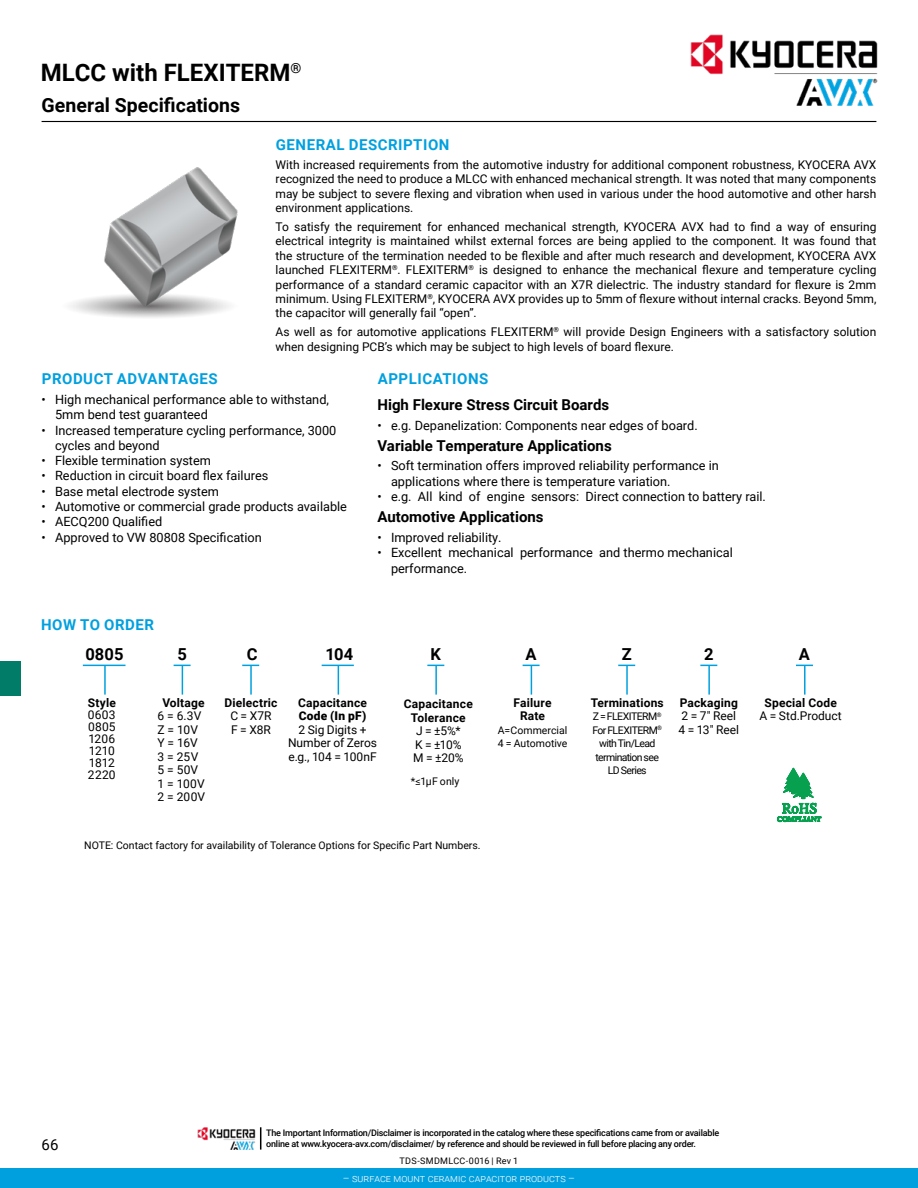
<style>
.page{position:relative;width:918px;height:1188px;background:#fff}
.page>*{position:absolute;margin:0;border:0;box-sizing:border-box;transform-origin:0 0}
.t1{font:700 24px "Roboto";color:#000}
.t2{font:700 19.5px "Roboto";color:#000}
.t3{font:700 16.5px "Roboto";letter-spacing:.005em;color:#000}
.t4{font:700 15px "Roboto";color:#000}
.t5{font:700 15px "Roboto";letter-spacing:.035em;color:#00a0df}
.t6{font:15px "Roboto";color:#000}
.t7{font:12.75px/15.3px "Roboto";color:#000}
.t8{font:12px/13.5px "Roboto";color:#000}
.t9{font:700 12px/13.5px "Roboto";letter-spacing:.015em;color:#000;text-align:center}
.t10{font:900 12px "Roboto";letter-spacing:.02em;color:#000}
.t11{font:10.5px/13.5px "Roboto";color:#000}
.t12{font:10.5px/13.5px "Roboto";letter-spacing:-.055em;color:#000;text-align:center}
.t13{font:300 10.5px "Roboto";color:#fff}
.t14{font:500 9px/10.8px "Roboto";letter-spacing:-.025em;color:#000}
.t15{font:9px "Roboto";letter-spacing:.03em;color:#000}
</style>
<div class="page">
<hr style="left:42px;top:121px;width:834px;height:1px;background:#000">
<div style="left:0;top:662px;width:21px;height:34px;background:#007c69"></div>
<img style="left:70px;top:167px;width:168px;height:151px">
<hr style="left:83px;top:665px;width:43px;height:1px;background:#00a0df">
<hr style="left:104px;top:665px;width:2px;height:30px;background:#00a0df">
<svg style="left:174px;top:665px;width:17px;height:1px"></svg>
<hr style="left:182px;top:665px;width:1px;height:30px;background:#00a0df">
<svg style="left:242px;top:665px;width:17px;height:1px"></svg>
<hr style="left:250px;top:665px;width:2px;height:30px;background:#00a0df">
<svg style="left:427px;top:665px;width:17px;height:1px"></svg>
<hr style="left:435px;top:665px;width:2px;height:30px;background:#00a0df">
<svg style="left:523px;top:665px;width:17px;height:1px"></svg>
<hr style="left:531px;top:665px;width:1px;height:30px;background:#00a0df">
<svg style="left:700px;top:665px;width:17px;height:1px"></svg>
<hr style="left:708px;top:665px;width:2px;height:30px;background:#00a0df">
<svg style="left:618px;top:665px;width:17px;height:1px"></svg>
<hr style="left:626px;top:665px;width:2px;height:30px;background:#00a0df">
<hr style="left:322px;top:665px;width:32px;height:1px;background:#00a0df">
<hr style="left:338px;top:665px;width:1px;height:30px;background:#00a0df">
<svg style="left:776px;top:664px;width:46px;height:159px"></svg>
<img style="left:669px;top:34px;width:209px;height:87px">
<div style="left:0;top:1169px;width:918px;height:19px;background:#00a0df"></div>
<img style="left:198px;top:1127px;width:57px;height:23px">
<svg style="left:260px;top:1127px;width:1px;height:23px"></svg>
<h1 class="t1" style="left:41px;top:56px;width:262px">MLCC with FLEXITERM<sup>®</sup></h1>
<h2 class="t2" style="left:42px;top:92px;width:200px">General Specifications</h2>
<p class="t5" style="left:276px;top:134px;width:175px">GENERAL DESCRIPTION</p>
<p class="t8" style="left:276px;top:157px;width:602px;line-height:14.4px;text-align:justify">With increased requirements from the automotive industry for additional component robustness, KYOCERA AVX recognized the need to produce a MLCC with enhanced mechanical strength. It was noted that many components may be subject to severe flexing and vibration when used in various under the hood automotive and other harsh environment applications.</p>
<p class="t8" style="left:276px;top:219px;width:602px;line-height:14.4px;text-align:justify">To satisfy the requirement for enhanced mechanical strength, KYOCERA AVX had to find a way of ensuring electrical integrity is maintained whilst external forces are being applied to the component. It was found that the structure of the termination needed to be flexible and after much research and development, KYOCERA AVX launched FLEXITERM<sup>®</sup>. FLEXITERM<sup>®</sup> is designed to enhance the mechanical flexure and temperature cycling performance of a standard ceramic capacitor with an X7R dielectric. The industry standard for flexure is 2mm minimum. Using FLEXITERM<sup>®</sup>, KYOCERA AVX provides up to 5mm of flexure without internal cracks. Beyond 5mm, the capacitor will generally fail “open”.</p>
<p class="t8" style="left:276px;top:325px;width:602px;line-height:14.4px">As well as for automotive applications FLEXITERM<sup>®</sup> will provide Design Engineers with a satisfactory solution when designing PCB’s which may be subject to high levels of board flexure.</p>
<p class="t5" style="left:378px;top:368px;width:112px">APPLICATIONS</p>
<p class="t4" style="left:378px;top:394px;width:233px">High Flexure Stress Circuit Boards</p>
<p class="t7" style="left:378px;top:417px;width:322px">• e.g. Depanelization: Components near edges of board.</p>
<p class="t4" style="left:378px;top:435px;width:236px">Variable Temperature Applications</p>
<p class="t7" style="left:391px;top:458px;width:329px;text-indent:-14px">• Soft termination offers improved reliability performance in applications where there is temperature variation.</p>
<p class="t7" style="left:378px;top:488px;width:390px">• e.g. All kind of engine sensors: Direct connection to battery rail.</p>
<p class="t4" style="left:378px;top:506px;width:168px">Automotive Applications</p>
<p class="t7" style="left:378px;top:529px;width:126px">• Improved reliability.</p>
<p class="t7" style="left:391px;top:545px;width:343px;text-indent:-14px">• Excellent mechanical performance and thermo mechanical performance.</p>
<p class="t5" style="left:42px;top:368px;width:177px">PRODUCT ADVANTAGES</p>
<p class="t7" style="left:55px;top:391px;width:275px;text-indent:-14px">• High mechanical performance able to withstand,<br>5mm bend test guaranteed</p>
<p class="t7" style="left:55px;top:422px;width:283px;text-indent:-14px">• Increased temperature cycling performance, 3000 cycles and beyond</p>
<p class="t7" style="left:42px;top:453px;width:171px">• Flexible termination system</p>
<p class="t7" style="left:42px;top:468px;width:228px">• Reduction in circuit board flex failures</p>
<p class="t7" style="left:42px;top:483px;width:179px">• Base metal electrode system</p>
<p class="t7" style="left:42px;top:498px;width:307px">• Automotive or commercial grade products available</p>
<p class="t7" style="left:42px;top:514px;width:122px">• AECQ200 Qualified</p>
<p class="t7" style="left:42px;top:529px;width:222px">• Approved to VW 80808 Specification</p>
<p class="t5" style="left:41px;top:614px;width:114px">HOW TO ORDER</p>
<h3 class="t3" style="left:85px;top:643px;width:40px">0805</h3>
<h3 class="t3" style="left:177px;top:643px;width:11px">5</h3>
<h3 class="t3" style="left:247px;top:643px;width:12px">C</h3>
<h3 class="t3" style="left:325px;top:643px;width:29px">104</h3>
<h3 class="t3" style="left:431px;top:643px;width:12px">K</h3>
<h3 class="t3" style="left:526px;top:643px;width:13px">A</h3>
<h3 class="t3" style="left:622px;top:643px;width:11px">Z</h3>
<h3 class="t3" style="left:704px;top:643px;width:11px">2</h3>
<h3 class="t3" style="left:799px;top:643px;width:13px">A</h3>
<p class="t9" style="left:224px;top:695px;width:55px">Dielectric</p>
<p class="t8" style="left:230px;top:709px;width:43px">C = X7R<br>F = X8R</p>
<p class="t9" style="left:764px;top:695px;width:74px">Special Code</p>
<p class="t8" style="left:759px;top:709px;width:84px">A = Std.Product</p>
<p class="t9" style="left:162px;top:695px;width:44px">Voltage</p>
<p class="t8" style="left:157px;top:709px;width:49px">6 = 6.3V<br>Z = 10V<br>Y = 16V<br>3 = 25V<br>5 = 50V<br>1 = 100V<br>2 = 200V</p>
<p class="t11" style="left:84px;top:838px;width:398px">NOTE: Contact factory for availability of Tolerance Options for Specific Part Numbers.</p>
<p class="t9" style="left:514px;top:695px;width:39px">Failure<br>Rate</p>
<p class="t11" style="left:498px;top:723px;width:71px">A=Commercial<br>4 = Automotive</p>
<p class="t9" style="left:680px;top:695px;width:60px">Packaging</p>
<p class="t8" style="left:679px;top:709px;width:62px">2 = 7" Reel<br>4 = 13" Reel</p>
<p class="t9" style="left:298px;top:695px;width:70px">Capacitance</p>
<p class="t10" style="left:299px;top:708px;width:69px">Code (In pF)</p>
<p class="t8" style="left:288px;top:722px;width:90px;text-align:center">2 Sig Digits +<br>Number of Zeros e.g., 104 = 100nF</p>
<p class="t9" style="left:591px;top:695px;width:75px">Terminations</p>
<p class="t12" style="left:592px;top:710px;width:71px">Z = FLEXITERM<sup>®<br></sup>For FLEXITERM<sup>® </sup>with Tin/Lead termination see<br>LD Series</p>
<p class="t9" style="left:88px;top:696px;width:30px">Style</p>
<p class="t8" style="left:88px;top:709px;width:29px;line-height:12px;text-align:justify">0603<br>0805<br>1206<br>1210<br>1812<br>2220</p>
<p class="t9" style="left:404px;top:697px;width:70px">Capacitance<br>Tolerance</p>
<p class="t8" style="left:413px;top:724px;width:52px">J = ±5%*<br>K = ±10%<br>M = ±20%</p>
<p class="t11" style="left:411px;top:774px;width:50px">*≤1μF only</p>
<p class="t6" style="left:42px;top:1134px;width:18px">66</p>
<p class="t14" style="left:266px;top:1127px;width:455px">The Important Information/Disclaimer is incorporated in the catalog where these specifications came from or available online at www.kyocera-avx.com/disclaimer/ by reference and should be reviewed in full before placing any order.</p>
<p class="t15" style="left:400px;top:1155px;width:120px">TDS-SMDMLCC-0016 | Rev 1</p>
<p class="t13" style="left:343px;top:1171px;width:234px">– SURFACE MOUNT CERAMIC CAPACITOR PRODUCTS –</p>
</div>
